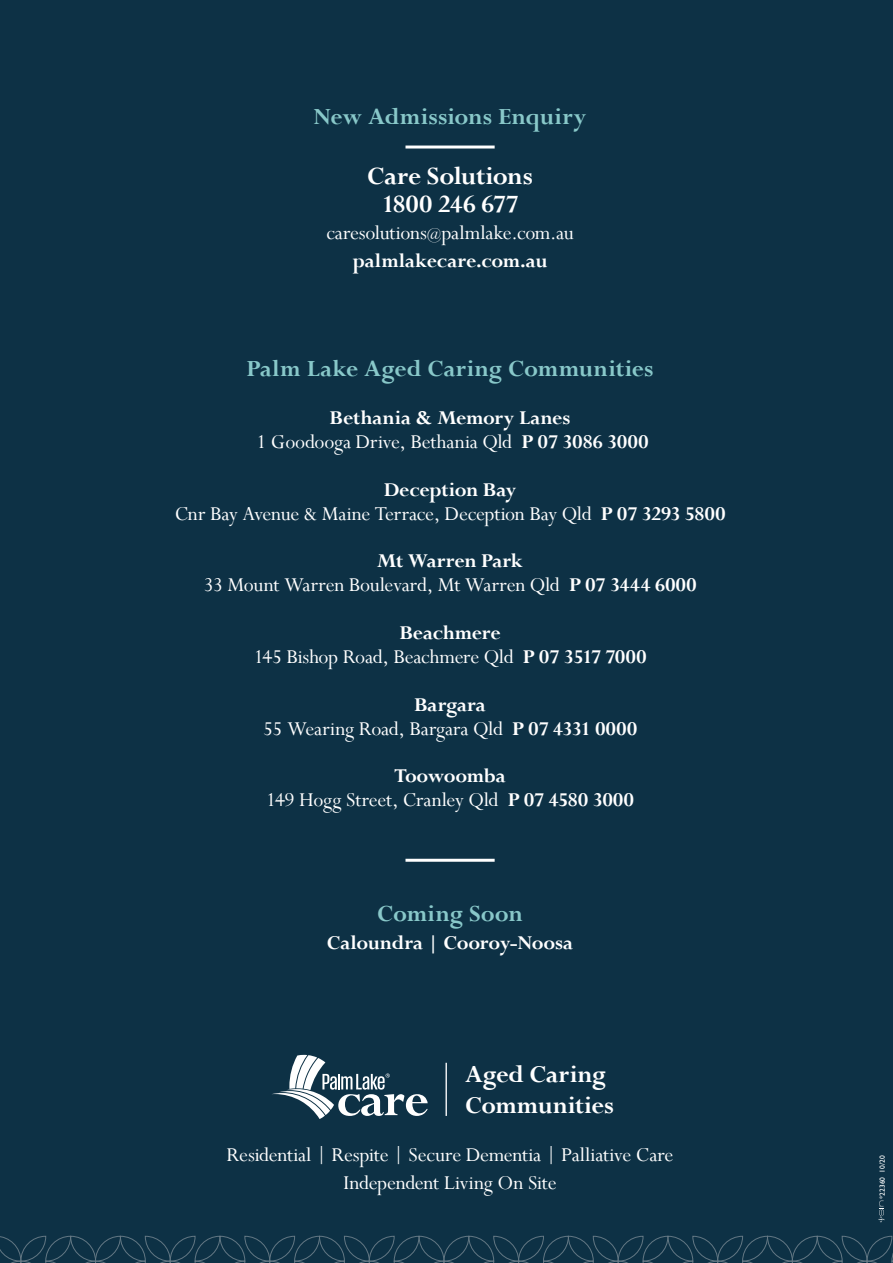
<style>
.page{position:relative;width:893px;height:1263px;background:#0d3145}
.page>*{position:absolute;margin:0;border:0;box-sizing:border-box;transform-origin:0 0}
.t1{font:700 27.9px/27.9px "Perpetua";letter-spacing:-.015em;color:#fff;text-align:center}
.t2{font:700 27px/31.3px "Perpetua";letter-spacing:-.005em;color:#fff}
.t3{font:700 25.8px "Perpetua";letter-spacing:.005em;color:#88c8c9}
.t4{font:21.9px/23.9px "Perpetua";letter-spacing:-.01em;color:#fff;text-align:center}
.t5{font:700 21.9px/23.9px "Perpetua";letter-spacing:-.01em;color:#fff;text-align:center}
.t6{font:7.5px "Gill Sans Std";color:#fff}
.s1{font-size:15.9px}
.s2{font-weight:700}
.s3{font-weight:400}
</style>
<div class="page">
<svg style="left:0;top:1236px;width:893px;height:27px"></svg>
<hr style="left:405px;top:146px;width:90px;height:3px;background:#fff">
<hr style="left:405px;top:859px;width:90px;height:3px;background:#fff">
<hr style="left:446px;top:1063px;width:1px;height:53px;background:#fff">
<svg style="left:272px;top:1055px;width:156px;height:64px"></svg>
<svg style="left:878px;top:1200px;width:7px;height:22px"></svg>
<p class="t3" style="left:314px;top:100px;width:274px">New Admissions Enquiry</p>
<p class="t1" style="left:367px;top:161px;width:167px">Care Solutions<br>1800 246 677</p>
<p class="t4" style="left:326px;top:219px;width:249px;line-height:27.9px">caresolutions<span class="s1">@</span>palmlake.com.au <span class="s2">palmlakecare.com.au</span></p>
<p class="t3" style="left:246px;top:353px;width:409px">Palm Lake Aged Caring Communities</p>
<p class="t5" style="left:256px;top:405px;width:393px">Bethania &amp; Memory Lanes<br><span class="s3">1 Goodooga Drive, Bethania Qld</span> P 07 3086 3000</p>
<p class="t4" style="left:175px;top:477px;width:552px"><span class="s2">Deception Bay<br></span>Cnr Bay Avenue &amp; Maine Terrace, Deception Bay Qld <span class="s2">P 07 3293 5800</span></p>
<p class="t4" style="left:204px;top:549px;width:494px"><span class="s2">Mt Warren Park<br></span>33 Mount Warren Boulevard, Mt Warren Qld <span class="s2">P 07 3444 6000</span></p>
<p class="t4" style="left:254px;top:620px;width:394px"><span class="s2">Beachmere<br></span>145 Bishop Road, Beachmere Qld <span class="s2">P 07 3517 7000</span></p>
<p class="t4" style="left:263px;top:692px;width:376px"><span class="s2">Bargara<br></span>55 Wearing Road, Bargara Qld <span class="s2">P 07 4331 0000</span></p>
<p class="t4" style="left:266px;top:764px;width:369px"><span class="s2">Toowoomba<br></span>149 Hogg Street, Cranley Qld <span class="s2">P 07 4580 3000</span></p>
<p class="t3" style="left:377px;top:898px;width:148px">Coming Soon</p>
<p class="t5" style="left:327px;top:930px;width:248px">Caloundra | Cooroy-Noosa</p>
<p class="t2" style="left:465px;top:1058px;width:150px">Aged Caring<br>Communities</p>
<p class="t4" style="left:227px;top:1140px;width:448px;line-height:27.9px">Residential | Respite | Secure Dementia | Palliative Care<br>Independent Living On Site</p>
<p class="t6" style="left:878px;top:1199px;width:45px;rotate:-90deg">*22360 10/20</p>
</div>
